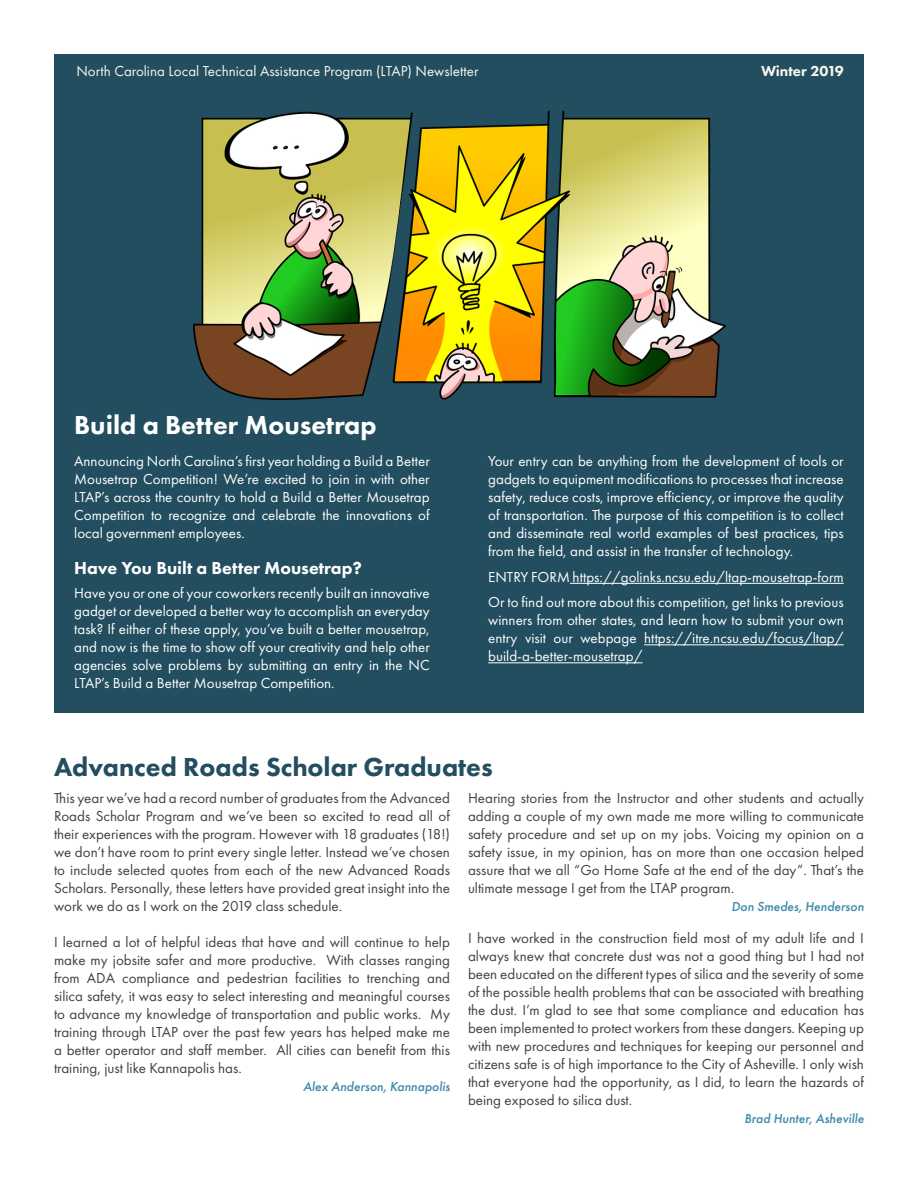
<style>
.page{position:relative;width:918px;height:1188px;background:#fff}
.page>*{position:absolute;margin:0;border:0;box-sizing:border-box;transform-origin:0 0}
.Headers{font:800 27px "Futura PT";color:#224e5f}
.Headers-2{font:800 27px "Futura PT";color:#fff}
.Sub_Headers{font:800 18px "Futura PT";color:#fff}
.Quote_Text{font:15px/18px "Futura PT";color:#414042;text-align:justify}
.Body_Text{font:15px/18px "Futura PT";color:#fff;text-align:justify}
.t1{font:15px "Futura PT";color:#f8f7ee}
.t2{font:800 15px "Futura PT";color:#f8f7ee}
.Pullquote_Byline{font:italic 500 13.5px "Futura PT";color:#3a89aa}
</style>
<div class="page">
<div style="left:54px;top:54px;width:810px;height:32px;background:#224e5f"></div>
<div style="left:54px;top:86px;width:810px;height:627px;background:#224e5f"></div>
<hr style="left:570px;top:583px;width:274px;height:1px;background:#fff">
<hr style="left:644px;top:644px;width:200px;height:1px;background:#fff">
<hr style="left:488px;top:662px;width:155px;height:1px;background:#fff">
<img style="left:193px;top:112px;width:532px;height:288px">
<p class="t1" style="left:76px;top:62px;width:403px">North Carolina Local Technical Assistance Program (LTAP) Newsletter</p>
<p class="t2" style="left:761px;top:62px;width:84px">Winter 2019</p>
<p class="Headers-2" style="left:74px;top:408px;width:304px">Build a Better Mousetrap</p>
<p class="Body_Text" style="left:74px;top:452px;width:357px">Announcing North Carolina’s first year holding a Build a Better Mousetrap Competition! We’re excited to join in with other LTAP’s across the country to hold a Build a Better Mousetrap Competition to recognize and celebrate the innovations of local government employees.</p>
<p class="Sub_Headers" style="left:74px;top:557px;width:289px">Have You Built a Better Mousetrap?</p>
<p class="Body_Text" style="left:74px;top:584px;width:357px">Have you or one of your coworkers recently built an innovative gadget or developed a better way to accomplish an everyday task? If either of these apply, you’ve built a better mousetrap, and now is the time to show off your creativity and help other agencies solve problems by submitting an entry in the NC LTAP’s Build a Better Mousetrap Competition.</p>
<p class="Body_Text" style="left:488px;top:452px;width:357px">Your entry can be anything from the development of tools or gadgets to equipment modifications to processes that increase safety, reduce costs, improve efficiency, or improve the quality of transportation. The purpose of this competition is to collect and disseminate real world examples of best practices, tips from the field, and assist in the transfer of technology.</p>
<p class="Body_Text" style="left:488px;top:568px;width:357px">ENTRY FORM https://golinks.ncsu.edu/ltap-mousetrap-form</p>
<p class="Body_Text" style="left:488px;top:593px;width:357px">Or to find out more about this competition, get links to previous winners from other states, and learn how to submit your own entry visit our webpage https://itre.ncsu.edu/focus/ltap/ build-a-better-mousetrap/</p>
<p class="Headers" style="left:54px;top:750px;width:440px">Advanced Roads Scholar Graduates</p>
<p class="Quote_Text" style="left:54px;top:789px;width:398px">This year we’ve had a record number of graduates from the Advanced Roads Scholar Program and we’ve been so excited to read all of their experiences with the program. However with 18 graduates (18!) we don’t have room to print every single letter. Instead we’ve chosen to include selected quotes from each of the new Advanced Roads Scholars. Personally, these letters have provided great insight into the work we do as I work on the 2019 class schedule.</p>
<p class="Quote_Text" style="left:54px;top:933px;width:398px">I learned a lot of helpful ideas that have and will continue to help make my jobsite safer and more productive. With classes ranging from ADA compliance and pedestrian facilities to trenching and silica safety, it was easy to select interesting and meaningful courses to advance my knowledge of transportation and public works. My training through LTAP over the past few years has helped make me a better operator and staff member. All cities can benefit from this training, just like Kannapolis has.</p>
<p class="Pullquote_Byline" style="left:303px;top:1078px;width:148px">Alex Anderson, Kannapolis</p>
<p class="Quote_Text" style="left:468px;top:789px;width:398px">Hearing stories from the Instructor and other students and actually adding a couple of my own made me more willing to communicate safety procedure and set up on my jobs. Voicing my opinion on a safety issue, in my opinion, has on more than one occasion helped assure that we all “Go Home Safe at the end of the day”. That’s the ultimate message I get from the LTAP program.</p>
<p class="Pullquote_Byline" style="left:731px;top:898px;width:134px">Don Smedes, Henderson</p>
<p class="Quote_Text" style="left:468px;top:928px;width:397px">I have worked in the construction field most of my adult life and I always knew that concrete dust was not a good thing but I had not been educated on the different types of silica and the severity of some of the possible health problems that can be associated with breathing the dust. I’m glad to see that some compliance and education has been implemented to protect workers from these dangers. Keeping up with new procedures and techniques for keeping our personnel and citizens safe is of high importance to the City of Asheville. I only wish that everyone had the opportunity, as I did, to learn the hazards of being exposed to silica dust.</p>
<p class="Pullquote_Byline" style="left:744px;top:1110px;width:121px">Brad Hunter, Asheville</p>
</div>
